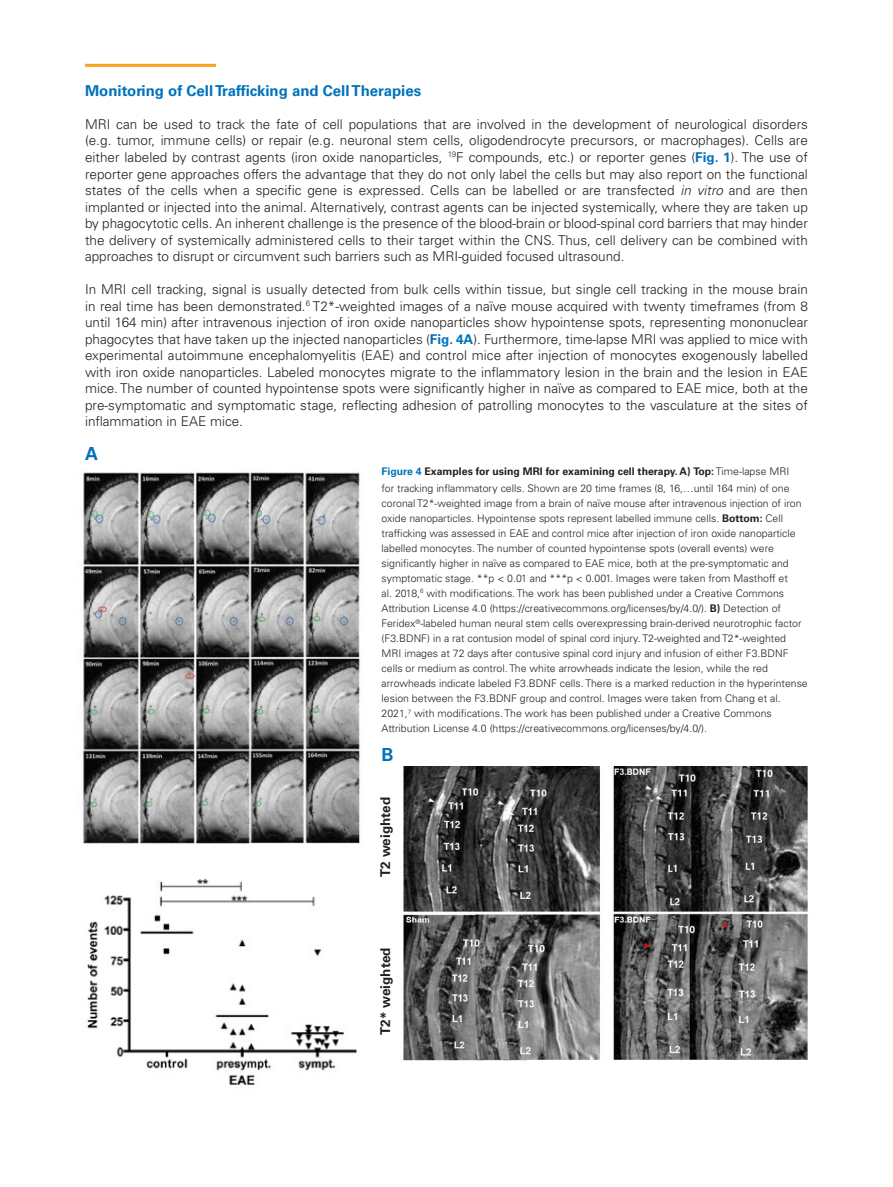
<style>
.page{position:relative;width:893px;height:1187px;background:#fff}
.page>*{position:absolute;margin:0;border:0;box-sizing:border-box;transform-origin:0 0}
.t1{font:700 18px "Univers LT Std";color:#0072bc}
.t2{font:700 15px "Univers LT Std";color:#0072bc}
.t3{font:300 13.5px/16.5px "Univers LT Std";color:#231f20;text-align:justify}
.t4{font:700 13.5px "Univers LT Std";color:#231f20}
.Caption_Headline{font:300 10.5px/15px "Univers LT Std";color:#231f20}
.s1{font-weight:700;color:#0072bc}
.s2{font-style:italic}
.s3{font-weight:700}
</style>
<div class="page">
<img style="left:82px;top:472px;width:278px;height:371px">
<img style="left:87px;top:879px;width:270px;height:206px">
<img style="left:403px;top:766px;width:405px;height:294px">
<div style="left:602px;top:766px;width:8px;height:17px;background:#fff"></div>
<hr style="left:85px;top:64px;width:131px;height:3px;background:#f9a21c">
<p class="t2" style="left:85px;top:82px;width:338px">Monitoring of Cell Trafficking and Cell Therapies</p>
<p class="t3" style="left:85px;top:116px;width:724px">MRI can be used to track the fate of cell populations that are involved in the development of neurological disorders (e.g. tumor, immune cells) or repair (e.g. neuronal stem cells, oligodendrocyte precursors, or macrophages). Cells are either labeled by contrast agents (iron oxide nanoparticles, <sup>19</sup>F compounds, etc.) or reporter genes (<span class="s1">Fig. 1</span>). The use of reporter gene approaches offers the advantage that they do not only label the cells but may also report on the functional states of the cells when a specific gene is expressed. Cells can be labelled or are transfected <span class="s2">in vitro</span> and are then implanted or injected into the animal. Alternatively, contrast agents can be injected systemically, where they are taken up by phagocytotic cells. An inherent challenge is the presence of the blood-brain or blood-spinal cord barriers that may hinder the delivery of systemically administered cells to their target within the CNS. Thus, cell delivery can be combined with approaches to disrupt or circumvent such barriers such as MRI-guided focused ultrasound.</p>
<p class="t3" style="left:85px;top:281px;width:724px">In MRI cell tracking, signal is usually detected from bulk cells within tissue, but single cell tracking in the mouse brain in real time has been demonstrated.<sup>6</sup> T2*-weighted images of a naïve mouse acquired with twenty timeframes (from 8 until 164 min) after intravenous injection of iron oxide nanoparticles show hypointense spots, representing mononuclear phagocytes that have taken up the injected nanoparticles (<span class="s1">Fig. 4A</span>). Furthermore, time-lapse MRI was applied to mice with experimental autoimmune encephalomyelitis (EAE) and control mice after injection of monocytes exogenously labelled with iron oxide nanoparticles. Labeled monocytes migrate to the inflammatory lesion in the brain and the lesion in EAE mice. The number of counted hypointense spots were significantly higher in naïve as compared to EAE mice, both at the pre-symptomatic and symptomatic stage, reflecting adhesion of patrolling monocytes to the vasculature at the sites of inflammation in EAE mice.</p>
<p class="t1" style="left:85px;top:442px;width:14px">A</p>
<p class="Caption_Headline" style="left:382px;top:463px;width:409px;line-height:16.5px"><span class="s1">Figure 4</span> <span class="s3">Examples for using MRI for examining cell therapy. A) Top:</span> Time-lapse MRI for tracking inflammatory cells. Shown are 20 time frames (8, 16,…until 164 min) of one</p>
<p class="Caption_Headline" style="left:382px;top:495px;width:428px">coronal T2*-weighted image from a brain of naïve mouse after intravenous injection of iron oxide nanoparticles. Hypointense spots represent labelled immune cells. <span class="s3">Bottom:</span> Cell trafficking was assessed in EAE and control mice after injection of iron oxide nanoparticle labelled monocytes. The number of counted hypointense spots (overall events) were significantly higher in naïve as compared to EAE mice, both at the pre-symptomatic and symptomatic stage. **p &lt; 0.01 and ***p &lt; 0.001. Images were taken from Masthoff et<br>al. 2018,<sup>6</sup> with modifications. The work has been published under a Creative Commons Attribution License 4.0 (https://creativecommons.org/licenses/by/4.0/). <span class="s3">B)</span> Detection of Feridex<sup>®</sup>-labeled human neural stem cells overexpressing brain-derived neurotrophic factor (F3.BDNF) in a rat contusion model of spinal cord injury. T2-weighted and T2*-weighted MRI images at 72 days after contusive spinal cord injury and infusion of either F3.BDNF cells or medium as control. The white arrowheads indicate the lesion, while the red arrowheads indicate labeled F3.BDNF cells. There is a marked reduction in the hyperintense lesion between the F3.BDNF group and control. Images were taken from Chang et al.<br>2021,<sup>7</sup> with modifications. The work has been published under a Creative Commons Attribution License 4.0 (https://creativecommons.org/licenses/by/4.0/).</p>
<p class="t1" style="left:382px;top:743px;width:14px">B</p>
<p class="t4" style="left:377px;top:876px;width:81px;rotate:-90deg">T2 weighted</p>
<p class="t4" style="left:377px;top:1034px;width:89px;rotate:-90deg">T2* weighted</p>
</div>
